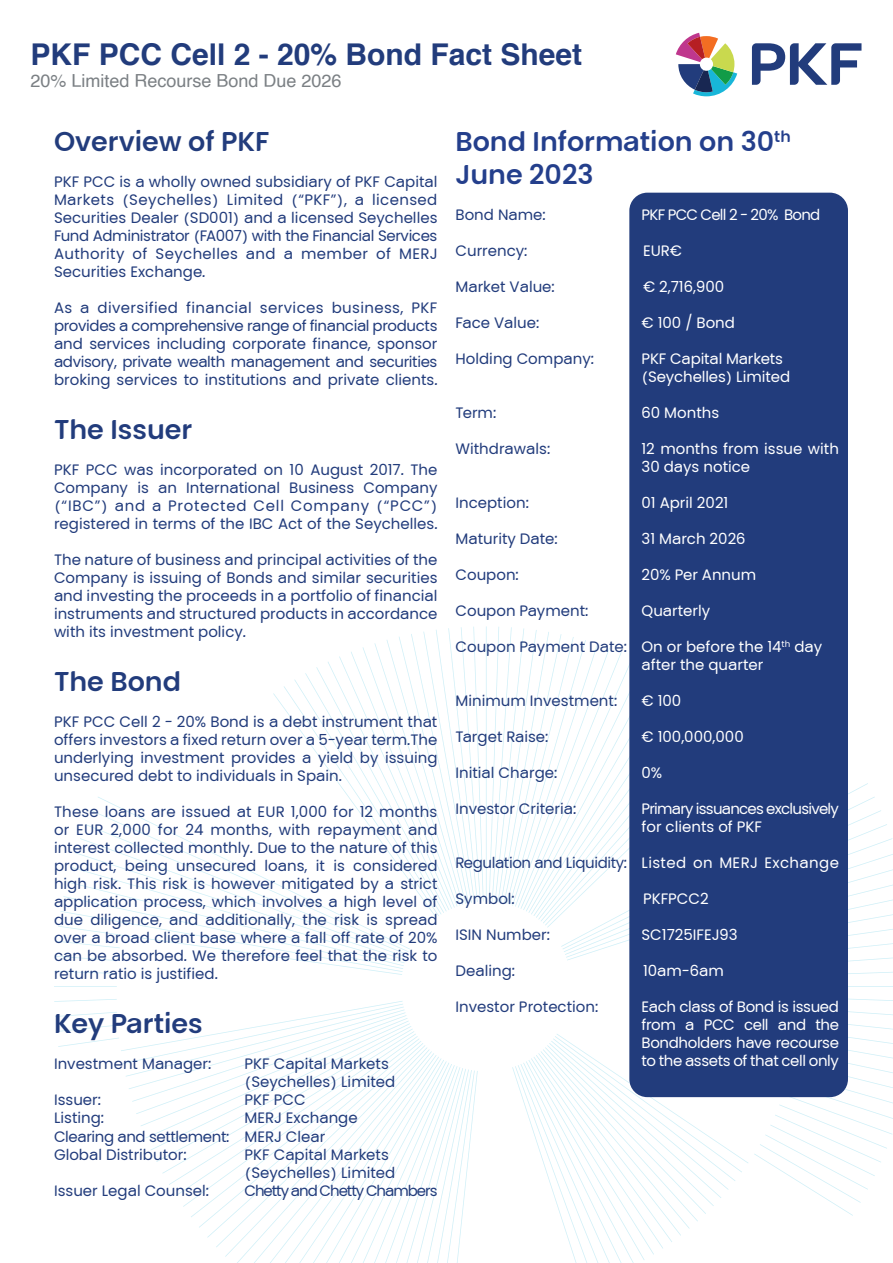
<style>
.page{position:relative;width:893px;height:1263px;background:#fff}
.page>*{position:absolute;margin:0;border:0;box-sizing:border-box;transform-origin:0 0}
.t1{font:700 30px "Helvetica";color:#223c7c}
.t2{font:700 27px "PKF Global Sans";color:#223c7c}
.t3{font:700 27px/32.4px "PKF Global Sans";color:#243f8c}
.t4{font:18px "Helvetica";color:#7b8084}
.t5{font:15px/18px "PKF Global Sans";color:#223c7c;text-align:justify}
.t6{font:15px/18px "PKF Global Sans";color:#fff}
.t7{font:15px/18px "PKF Global Sans";letter-spacing:-.05em;color:#fff}
.t8{font:15px "PKF Global Sans";letter-spacing:-.025em;color:#223c7c}
.t9{font:15px "PKF Global Sans";letter-spacing:-.07em;color:#223c7c}
.s1{color:#223c7c}
.s2{color:#fff}
</style>
<div class="page">
<svg style="left:54px;top:986px;width:63px;height:1px"></svg>
<svg style="left:54px;top:626px;width:839px;height:349px"></svg>
<svg style="left:848px;top:998px;width:45px;height:3px"></svg>
<svg style="left:848px;top:986px;width:45px;height:1px"></svg>
<svg style="left:512px;top:1034px;width:236px;height:229px"></svg>
<svg style="left:754px;top:1011px;width:139px;height:205px"></svg>
<svg style="left:54px;top:999px;width:424px;height:264px"></svg>
<div style="left:629px;top:193px;width:219px;height:904px;background:#223c7c;border-radius:18px"></div>
<svg style="left:752px;top:43px;width:109px;height:42px"></svg>
<svg style="left:676px;top:33px;width:61px;height:63px"></svg>
<h1 class="t1" style="left:30px;top:30px;width:553px">PKF PCC Cell 2 - 20% Bond Fact Sheet</h1>
<p class="t4" style="left:30px;top:66px;width:313px">20% Limited Recourse Bond Due 2026</p>
<h2 class="t2" style="left:54px;top:125px;width:217px">Overview of PKF</h2>
<p class="t5" style="left:54px;top:173px;width:385px">PKF PCC is a wholly owned subsidiary of PKF Capital Markets (Seychelles) Limited (“PKF”), a licensed Securities Dealer (SD001) and a licensed Seychelles Fund Administrator (FA007) with the Financial Services Authority of Seychelles and a member of MERJ Securities Exchange.</p>
<p class="t5" style="left:54px;top:299px;width:385px">As a diversified financial services business, PKF provides a comprehensive range of financial products and services including corporate finance, sponsor advisory, private wealth management and securities broking services to institutions and private clients.</p>
<h2 class="t2" style="left:54px;top:413px;width:140px">The Issuer</h2>
<p class="t5" style="left:54px;top:461px;width:385px">PKF PCC was incorporated on 10 August 2017. The Company is an International Business Company (“IBC”) and a Protected Cell Company (“PCC”) registered in terms of the IBC Act of the Seychelles.</p>
<p class="t5" style="left:54px;top:551px;width:385px">The nature of business and principal activities of the Company is issuing of Bonds and similar securities and investing the proceeds in a portfolio of financial instruments and structured products in accordance with its investment policy.</p>
<h2 class="t2" style="left:54px;top:665px;width:129px">The Bond</h2>
<p class="t5" style="left:54px;top:713px;width:385px">PKF PCC Cell 2 - 20% Bond is a debt instrument that offers investors a fixed return over a 5-year term.The underlying investment provides a yield by issuing unsecured debt to individuals in Spain.</p>
<p class="t5" style="left:54px;top:803px;width:385px">These loans are issued at EUR 1,000 for 12 months or EUR 2,000 for 24 months, with repayment and interest collected monthly. Due to the nature of this product, being unsecured loans, it is considered high risk. This risk is however mitigated by a strict application process, which involves a high level of due diligence, and additionally, the risk is spread over a broad client base where a fall off rate of 20% can be absorbed. We therefore feel that the risk to return ratio is justified.</p>
<h2 class="t2" style="left:54px;top:1007px;width:150px">Key Parties</h2>
<p class="t5" style="left:54px;top:1055px;width:159px">Investment Manager:</p>
<p class="t5" style="left:244px;top:1055px;width:152px">PKF Capital Markets (Seychelles) Limited</p>
<p class="t5" style="left:54px;top:1091px;width:49px">Issuer:</p>
<p class="t5" style="left:244px;top:1091px;width:63px">PKF PCC</p>
<p class="t5" style="left:54px;top:1109px;width:52px">Listing:</p>
<p class="t5" style="left:54px;top:1109px;width:305px;text-align:left;text-indent:190px">MERJ Exchange<br>Clearing and settlement: MERJ Clear<br>Global Distributor:</p>
<p class="t5" style="left:244px;top:1145px;width:152px">PKF Capital Markets (Seychelles) Limited</p>
<p class="t5" style="left:54px;top:1181px;width:157px">Issuer Legal Counsel:</p>
<p class="t9" style="left:244px;top:1181px;width:194px">Chetty and Chetty Chambers</p>
<h2 class="t3" style="left:455px;top:126px;width:337px">Bond Information on 30<sup>th<br></sup>June 2023</h2>
<p class="t5" style="left:455px;top:206px;width:92px">Bond Name:</p>
<p class="t7" style="left:641px;top:206px;width:180px">PKF PCC Cell 2 - 20% Bond</p>
<p class="t5" style="left:455px;top:242px;width:74px">Currency:</p>
<p class="t6" style="left:643px;top:242px;width:41px">EUR€</p>
<p class="t5" style="left:455px;top:278px;width:101px">Market Value:</p>
<p class="t6" style="left:643px;top:278px;width:83px">€ 2,716,900</p>
<p class="t5" style="left:455px;top:314px;width:85px">Face Value:</p>
<p class="t6" style="left:641px;top:314px;width:95px">€ 100 / Bond</p>
<p class="t5" style="left:455px;top:350px;width:140px">Holding Company:</p>
<p class="t6" style="left:641px;top:350px;width:150px">PKF Capital Markets (Seychelles) Limited</p>
<p class="t5" style="left:455px;top:404px;width:42px">Term:</p>
<p class="t6" style="left:641px;top:404px;width:79px">60 Months</p>
<p class="t5" style="left:455px;top:440px;width:96px">Withdrawals:</p>
<p class="t6" style="left:641px;top:440px;width:199px">12 months from issue with<br>30 days notice</p>
<p class="t5" style="left:455px;top:494px;width:75px">Inception:</p>
<p class="t6" style="left:641px;top:494px;width:88px">01 April 2021</p>
<p class="t5" style="left:455px;top:530px;width:104px">Maturity Date:</p>
<p class="t6" style="left:641px;top:530px;width:106px">31 March 2026</p>
<p class="t5" style="left:455px;top:566px;width:65px">Coupon:</p>
<p class="t6" style="left:641px;top:566px;width:116px">20% Per Annum</p>
<p class="t5" style="left:455px;top:602px;width:134px">Coupon Payment:</p>
<p class="t6" style="left:641px;top:602px;width:70px">Quarterly</p>
<p class="t6" style="left:641px;top:638px;width:182px;text-indent:-186px"><span class="s1">Coupon Payment Date:</span> On or before the 14<sup>th</sup> day after the quarter</p>
<p class="t5" style="left:455px;top:692px;width:163px">Minimum Investment:</p>
<p class="t6" style="left:641px;top:692px;width:41px">€ 100</p>
<p class="t5" style="left:455px;top:728px;width:94px">Target Raise:</p>
<p class="t6" style="left:641px;top:728px;width:104px">€ 100,000,000</p>
<p class="t5" style="left:455px;top:764px;width:103px">Initial Charge:</p>
<p class="t6" style="left:641px;top:764px;width:22px">0%</p>
<p class="t5" style="left:455px;top:800px;width:122px">Investor Criteria:</p>
<p class="t7" style="left:641px;top:800px;width:199px">Primary issuances exclusively for clients of PKF</p>
<p class="t8" style="left:455px;top:853px;width:385px">Regulation and Liquidity: <span class="s2">Listed on MERJ Exchange</span></p>
<p class="t5" style="left:455px;top:890px;width:61px">Symbol:</p>
<p class="t6" style="left:643px;top:890px;width:67px">PKFPCC2</p>
<p class="t5" style="left:455px;top:926px;width:96px">ISIN Number:</p>
<p class="t6" style="left:641px;top:926px;width:97px">SC1725IFEJ93</p>
<p class="t5" style="left:455px;top:962px;width:61px">Dealing:</p>
<p class="t6" style="left:643px;top:962px;width:82px">10am-6am</p>
<p class="t5" style="left:455px;top:998px;width:144px">Investor Protection:</p>
<p class="t6" style="left:641px;top:998px;width:199px;text-align:justify">Each class of Bond is issued from a PCC cell and the Bondholders have recourse to the assets of that cell only</p>
</div>
